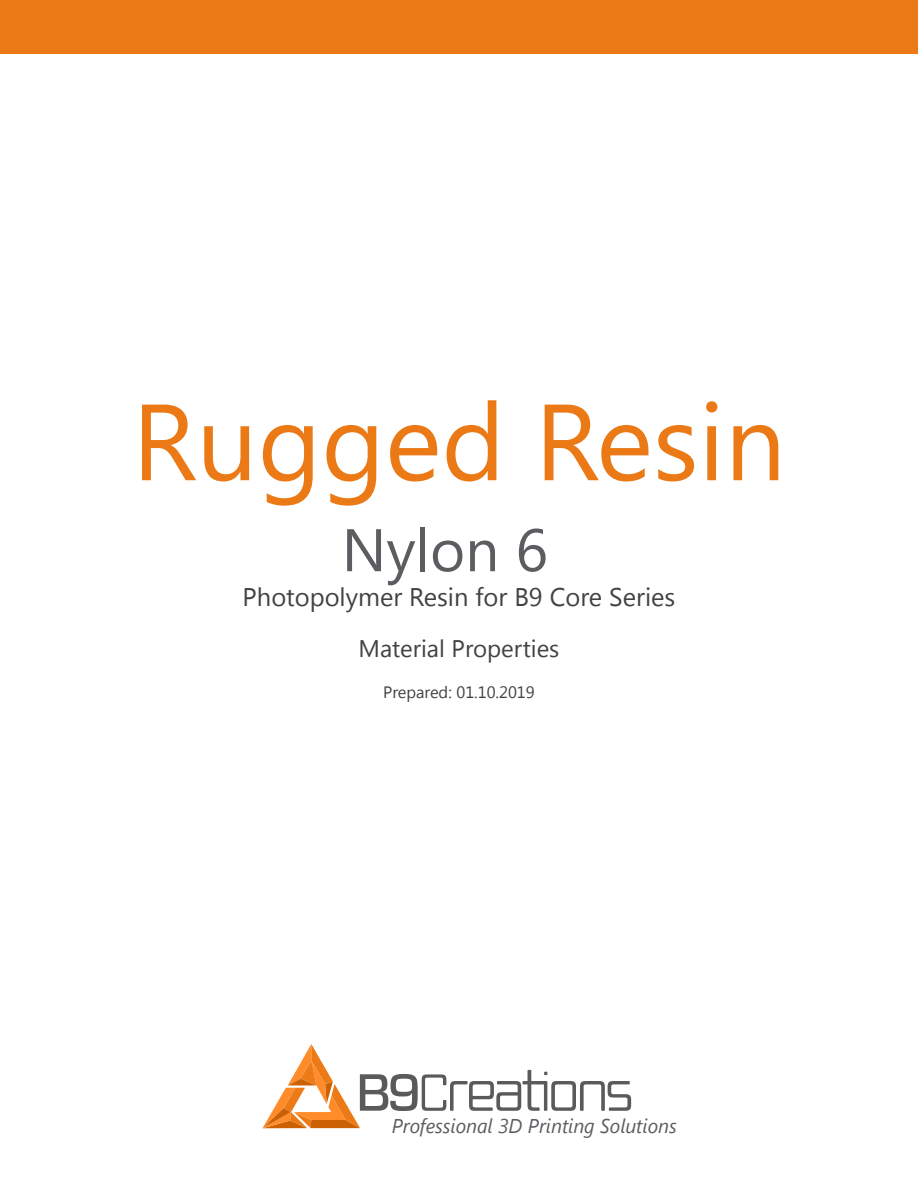
<style>
.page{position:relative;width:918px;height:1188px;background:#fff}
.page>*{position:absolute;margin:0;border:0;box-sizing:border-box;transform-origin:0 0}
.t1{font:108px "Segoe UI";color:#eb7a16}
.t2{font:60px "Segoe UI";color:#5b5d61}
.t3{font:25.5px "Segoe UI";color:#424241}
.t4{font:24px "Segoe UI";color:#424241}
.t5{font:italic 19.95px "Segoe UI";color:#5b5d61}
.t6{font:16.5px "Segoe UI";color:#424241}
</style>
<div class="page">
<div style="left:0;top:0;width:918px;height:54px;background:#eb7a16"></div>
<svg style="left:262px;top:1044px;width:369px;height:84px"></svg>
<p class="t1" style="left:132px;top:367px;width:655px">Rugged Resin</p>
<p class="t2" style="left:342px;top:508px;width:208px">Nylon 6</p>
<p class="t3" style="left:243px;top:579px;width:434px">Photopolymer Resin for B9 Core Series</p>
<p class="t4" style="left:359px;top:631px;width:202px">Material Properties</p>
<p class="t6" style="left:383px;top:681px;width:153px">Prepared: 01.10.2019</p>
<p class="t5" style="left:392px;top:1112px;width:287px">Professional 3D Printing Solutions</p>
</div>
